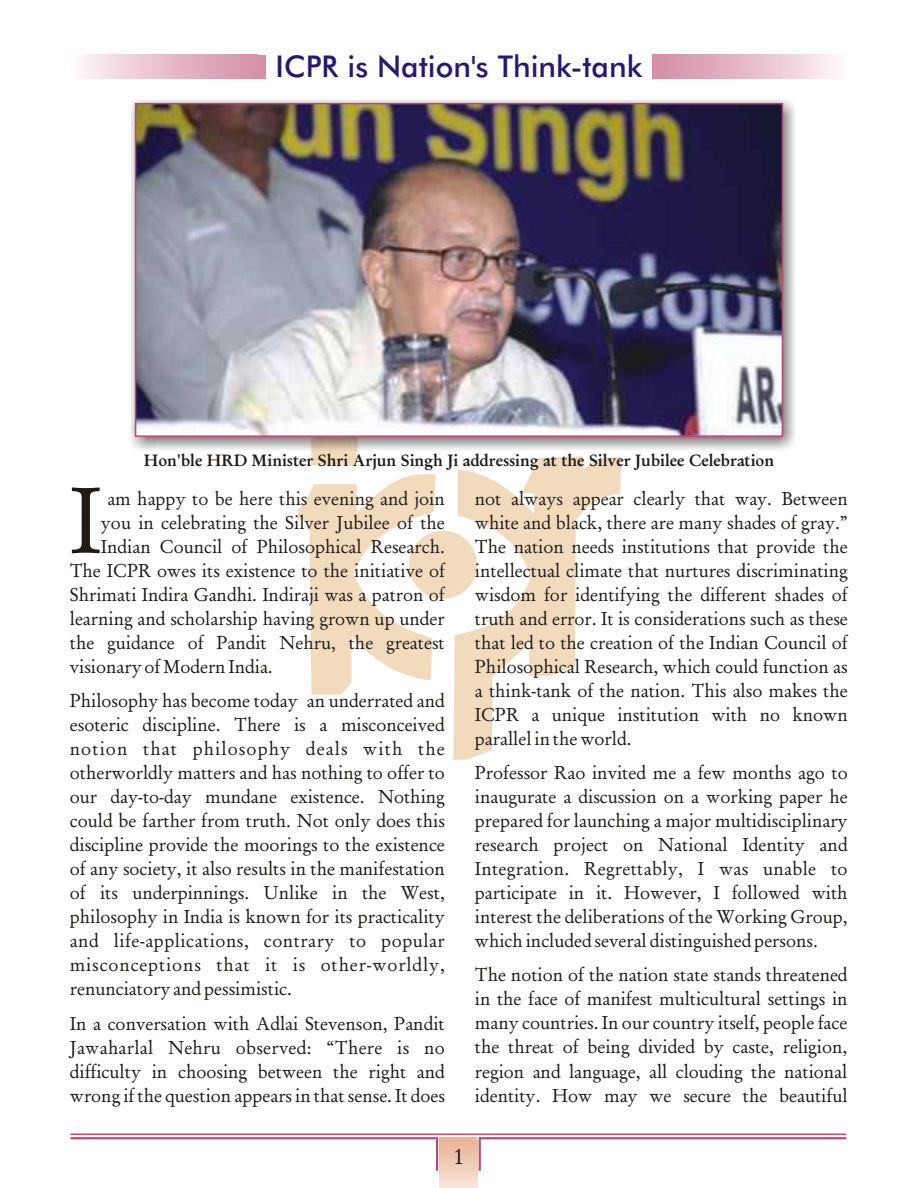
<style>
.page{position:relative;width:918px;height:1188px;background:#fff}
.page>*{position:absolute;margin:0;border:0;box-sizing:border-box;transform-origin:0 0}
.t1{font:93.75px "Garamond";color:#1f1a17}
.t2{font:30px "Futura Md BT";color:#291770}
.t3{font:22.5px "Garamond";color:#1f1a17}
.t4{font:18.75px/24px "Garamond";color:#1f1a17;text-align:justify}
.t5{font:700 16.5px "Garamond";color:#1f1a17}
</style>
<div class="page">
<div style="left:652px;top:55px;width:8px;height:23px;background:#d691a8"></div>
<div style="left:257px;top:55px;width:8px;height:23px;background:#d691a8"></div>
<svg style="left:297px;top:451px;width:324px;height:309px"></svg>
<hr style="left:71px;top:1134px;width:775px;height:1px;background:#ba4775">
<svg style="left:70px;top:1137px;width:777px;height:36px"></svg>
<img style="left:131px;top:101px;width:664px;height:350px">
<img style="left:138px;top:106px;width:642px;height:328px">
<div style="left:135px;top:103px;width:648px;height:334px;border:2px solid #ba4775"></div>
<h2 class="t2" style="left:276px;top:55px;width:368px">ICPR is Nation's Think-tank</h2>
<p class="t5" style="left:144px;top:454px;width:632px">Hon'ble HRD Minister Shri Arjun Singh Ji addressing at the Silver Jubilee Celebration</p>
<h1 class="t1" style="left:70px;top:481px;width:33px">I</h1>
<p class="t4" style="left:101px;top:488px;width:345px;text-align:center">am happy to be here this evening and join you in celebrating the Silver Jubilee of the</p>
<p class="t4" style="left:70px;top:536px;width:377px;text-indent:31px">Indian Council of Philosophical Research.<br>The ICPR owes its existence to the initiative of Shrimati Indira Gandhi. Indiraji was a patron of learning and scholarship having grown up under the guidance of Pandit Nehru, the greatest visionary of Modern India.</p>
<p class="t4" style="left:70px;top:691px;width:377px">Philosophy has become today an underrated and esoteric discipline. There is a misconceived notion that philosophy deals with the otherworldly matters and has nothing to offer to our day-to-day mundane existence. Nothing could be farther from truth. Not only does this discipline provide the moorings to the existence of any society, it also results in the manifestation of its underpinnings. Unlike in the West, philosophy in India is known for its practicality and life-applications, contrary to popular misconceptions that it is other-worldly, renunciatory and pessimistic.</p>
<p class="t4" style="left:70px;top:1013px;width:377px">In a conversation with Adlai Stevenson, Pandit Jawaharlal Nehru observed: “There is no difficulty in choosing between the right and wrong if the question appears in that sense. It does</p>
<p class="t4" style="left:475px;top:488px;width:374px">not always appear clearly that way. Between white and black, there are many shades of gray.” The nation needs institutions that provide the intellectual climate that nurtures discriminating wisdom for identifying the different shades of truth and error. It is considerations such as these that led to the creation of the Indian Council of Philosophical Research, which could function as a think-tank of the nation. This also makes the ICPR a unique institution with no known parallel in the world.</p>
<p class="t4" style="left:475px;top:762px;width:374px">Professor Rao invited me a few months ago to inaugurate a discussion on a working paper he prepared for launching a major multidisciplinary research project on National Identity and Integration. Regrettably, I was unable to participate in it. However, I followed with interest the deliberations of the Working Group, which included several distinguished persons.</p>
<p class="t4" style="left:475px;top:965px;width:374px">The notion of the nation state stands threatened in the face of manifest multicultural settings in many countries. In our country itself, people face the threat of being divided by caste, religion, region and language, all clouding the national identity. How may we secure the beautiful</p>
<p class="t3" style="left:453px;top:1147px;width:12px">1</p>
</div>
